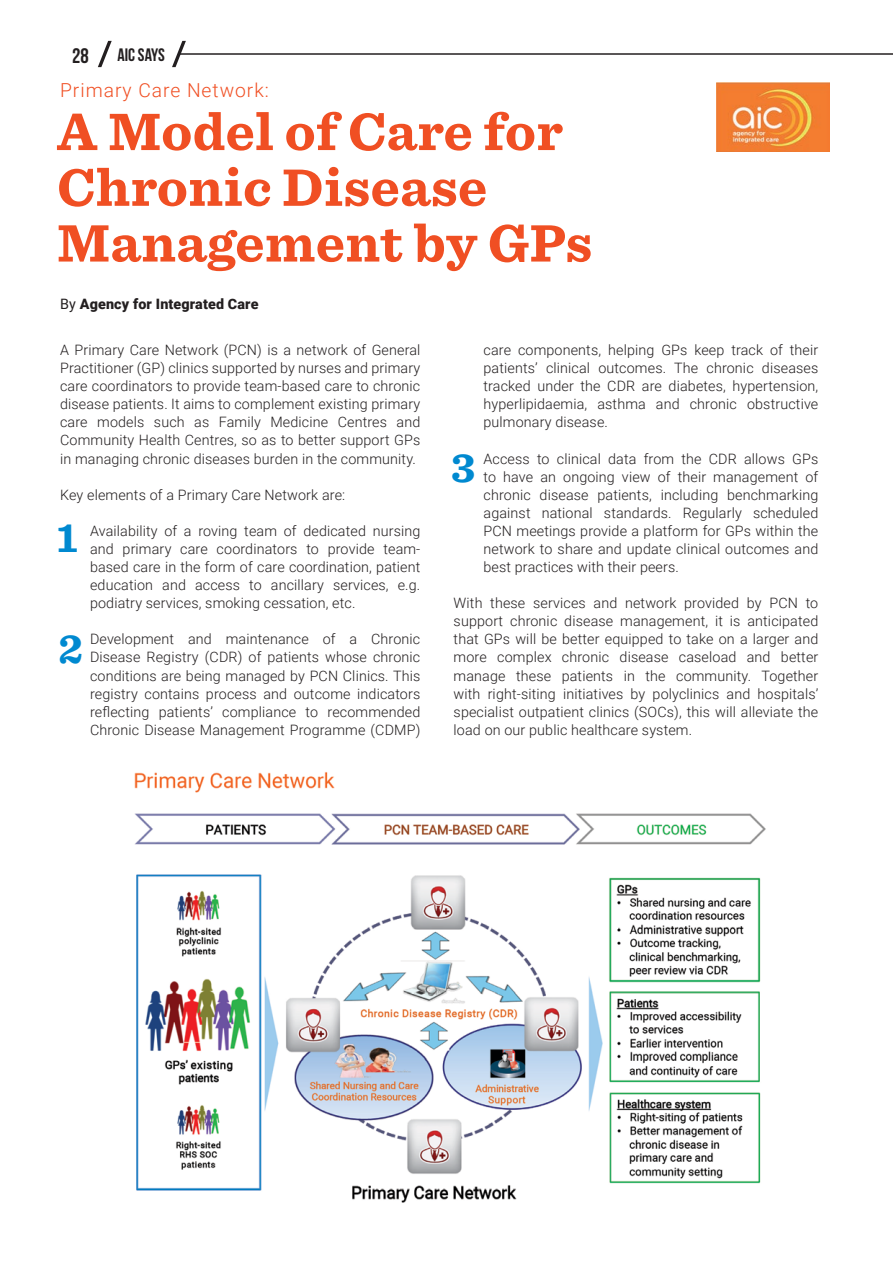
<style>
.page{position:relative;width:893px;height:1263px;background:#fff}
.page>*{position:absolute;margin:0;border:0;box-sizing:border-box;transform-origin:0 0}
.t1{font:700 55.05px/55.8px "Sentinel";letter-spacing:.01em;color:#f04f23}
.t2{font:700 42.9px "Sentinel";color:#0089d0}
.t3{font:21px "Bebas Neue";color:#231f20}
.t4{font:300 19.2px "Roboto";letter-spacing:.05em;color:#f04f23}
.t5{font:18px "Bebas Neue";color:#231f20}
.t6{font:300 14.25px/18.1px "Roboto";letter-spacing:.01em;color:#231f20;text-align:justify}
.t7{font:900 14.25px "Roboto";letter-spacing:.01em;color:#231f20}
.s1{font-weight:400}
</style>
<div class="page">
<img style="left:134px;top:772px;width:632px;height:431px">
<img style="left:716px;top:82px;width:113px;height:69px">
<hr style="left:178px;top:53px;width:715px;height:2px;background:#231f20">
<svg style="left:98px;top:41px;width:14px;height:26px"></svg>
<svg style="left:172px;top:41px;width:14px;height:26px"></svg>
<h3 class="t3" style="left:72px;top:44px;width:18px">28</h3>
<p class="t5" style="left:117px;top:45px;width:49px">AIC SAYS</p>
<h3 class="t4" style="left:60px;top:76px;width:210px">Primary Care Network:</h3>
<h1 class="t1" style="left:57px;top:101px;width:536px">A Model of Care for<br>Chronic Disease<br>Management by GPs</h1>
<p class="t7" style="left:60px;top:294px;width:200px"><span class="s1">By</span> Agency for Integrated Care</p>
<p class="t6" style="left:60px;top:340px;width:362px">A Primary Care Network (PCN) is a network of General Practitioner (GP) clinics supported by nurses and primary care coordinators to provide team-based care to chronic disease patients. It aims to complement existing primary care models such as Family Medicine Centres and Community Health Centres, so as to better support GPs in managing chronic diseases burden in the community.</p>
<p class="t6" style="left:60px;top:485px;width:287px">Key elements of a Primary Care Network are:</p>
<p class="t6" style="left:90px;top:521px;width:332px">Availability of a roving team of dedicated nursing and primary care coordinators to provide team&shy;based care in the form of care coordination, patient education and access to ancillary services, e.g. podiatry services, smoking cessation, etc.</p>
<p class="t6" style="left:90px;top:630px;width:332px">Development and maintenance of a Chronic Disease Registry (CDR) of patients whose chronic conditions are being managed by PCN Clinics. This registry contains process and outcome indicators reflecting patients’ compliance to recommended Chronic Disease Management Programme (CDMP)</p>
<h2 class="t2" style="left:57px;top:504px;width:22px">1</h2>
<h2 class="t2" style="left:58px;top:615px;width:26px">2</h2>
<p class="t6" style="left:483px;top:340px;width:336px">care components, helping GPs keep track of their patients’ clinical outcomes. The chronic diseases tracked under the CDR are diabetes, hypertension, hyperlipidaemia, asthma and chronic obstructive pulmonary disease.</p>
<p class="t6" style="left:483px;top:449px;width:336px">Access to clinical data from the CDR allows GPs to have an ongoing view of their management of chronic disease patients, including benchmarking against national standards. Regularly scheduled PCN meetings provide a platform for GPs within the network to share and update clinical outcomes and best practices with their peers.</p>
<p class="t6" style="left:454px;top:593px;width:366px">With these services and network provided by PCN to support chronic disease management, it is anticipated that GPs will be better equipped to take on a larger and more complex chronic disease caseload and better manage these patients in the community. Together with right-siting initiatives by polyclinics and hospitals’ specialist outpatient clinics (SOCs), this will alleviate the load on our public healthcare system.</p>
<h2 class="t2" style="left:451px;top:434px;width:25px">3</h2>
</div>
